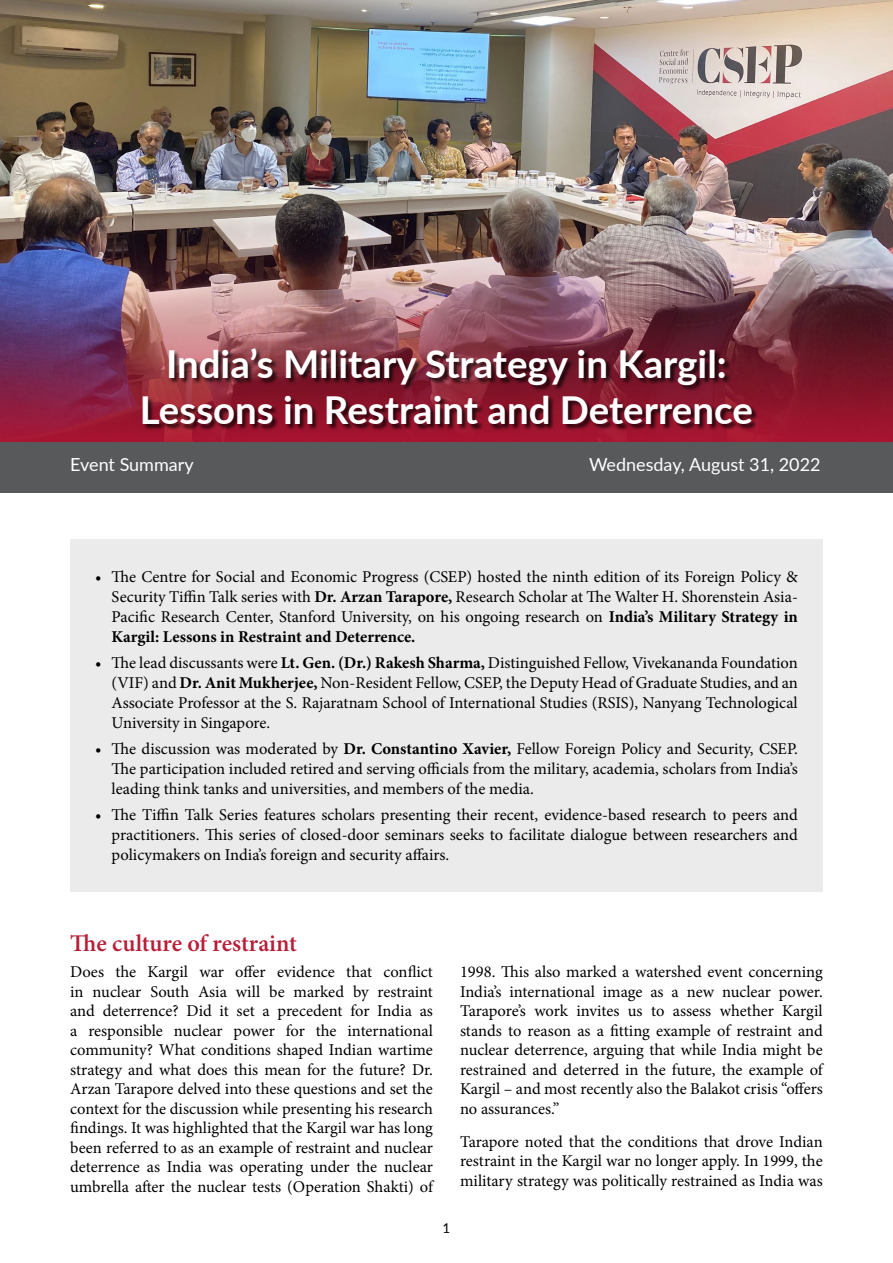
<style>
.page{position:relative;width:893px;height:1263px;background:#fff}
.page>*{position:absolute;margin:0;border:0;box-sizing:border-box;transform-origin:0 0}
.t1{font:700 38.4px/46.2px "Lato";color:#fff;text-align:center}
.t2{font:600 24px "Minion Pro";letter-spacing:-.005em;color:#b71f38}
.t3{font:18px "Lato";color:#fff}
.t4{font:16.5px/19.5px "Minion Pro";color:#000;text-align:justify}
.t5{font:13.5px "Lato";color:#000}
.s1{font-weight:700}
</style>
<div class="page">
<img style="left:0;top:0;width:893px;height:442px">
<div style="left:70px;top:539px;width:753px;height:352px;background:#ebebec"></div>
<div style="left:143px;top:348px;width:615px;height:83px;background:#000;opacity:.75"></div>
<div style="left:0;top:442px;width:893px;height:51px;background:#58595b"></div>
<h1 class="t1" style="left:140px;top:339px;width:614px">India’s Military Strategy in Kargil:<br>Lessons in Restraint and Deterrence</h1>
<p class="t3" style="left:70px;top:452px;width:125px">Event Summary</p>
<p class="t3" style="left:589px;top:452px;width:233px">Wednesday, August 31, 2022</p>
<p class="t4" style="left:112px;top:567px;width:688px;text-indent:-16px">• The Centre for Social and Economic Progress (CSEP) hosted the ninth edition of its Foreign Policy &amp; Security Tiffin Talk series with <span class="s1">Dr. Arzan Tarapore,</span> Research Scholar at The Walter H. Shorenstein Asia-Pacific Research Center, Stanford University, on his ongoing research on <span class="s1">India’s Military Strategy in Kargil: Lessons in Restraint and Deterrence.</span></p>
<p class="t4" style="left:112px;top:653px;width:688px;text-indent:-16px">• The lead discussants were <span class="s1">Lt. Gen. (Dr.) Rakesh Sharma,</span> Distinguished Fellow, Vivekananda Foundation (VIF) and <span class="s1">Dr. Anit Mukherjee,</span> Non-Resident Fellow, CSEP, the Deputy Head of Graduate Studies, and an Associate Professor at the S. Rajaratnam School of International Studies (RSIS), Nanyang Technological University in Singapore.</p>
<p class="t4" style="left:112px;top:739px;width:688px;text-indent:-16px">• The discussion was moderated by <span class="s1">Dr. Constantino Xavier,</span> Fellow Foreign Policy and Security, CSEP.<br>The participation included retired and serving officials from the military, academia, scholars from India’s leading think tanks and universities, and members of the media.</p>
<p class="t4" style="left:112px;top:805px;width:688px;text-indent:-16px">• The Tiffin Talk Series features scholars presenting their recent, evidence-based research to peers and practitioners. This series of closed-door seminars seeks to facilitate dialogue between researchers and policymakers on India’s foreign and security affairs.</p>
<h2 class="t2" style="left:70px;top:926px;width:228px">The culture of restraint</h2>
<p class="t4" style="left:70px;top:962px;width:364px">Does the Kargil war offer evidence that conflict in nuclear South Asia will be marked by restraint and deterrence? Did it set a precedent for India as a responsible nuclear power for the international community? What conditions shaped Indian wartime strategy and what does this mean for the future? Dr.<br>Arzan Tarapore delved into these questions and set the context for the discussion while presenting his research findings. It was highlighted that the Kargil war has long been referred to as an example of restraint and nuclear deterrence as India was operating under the nuclear umbrella after the nuclear tests (Operation Shakti) of</p>
<p class="t4" style="left:460px;top:962px;width:364px">1998. This also marked a watershed event concerning India’s international image as a new nuclear power.<br>Tarapore’s work invites us to assess whether Kargil stands to reason as a fitting example of restraint and nuclear deterrence, arguing that while India might be restrained and deterred in the future, the example of Kargil – and most recently also the Balakot crisis “offers no assurances.”</p>
<p class="t4" style="left:460px;top:1132px;width:364px">Tarapore noted that the conditions that drove Indian restraint in the Kargil war no longer apply. In 1999, the military strategy was politically restrained as India was</p>
<p class="t5" style="left:443px;top:1219px;width:9px">1</p>
</div>
